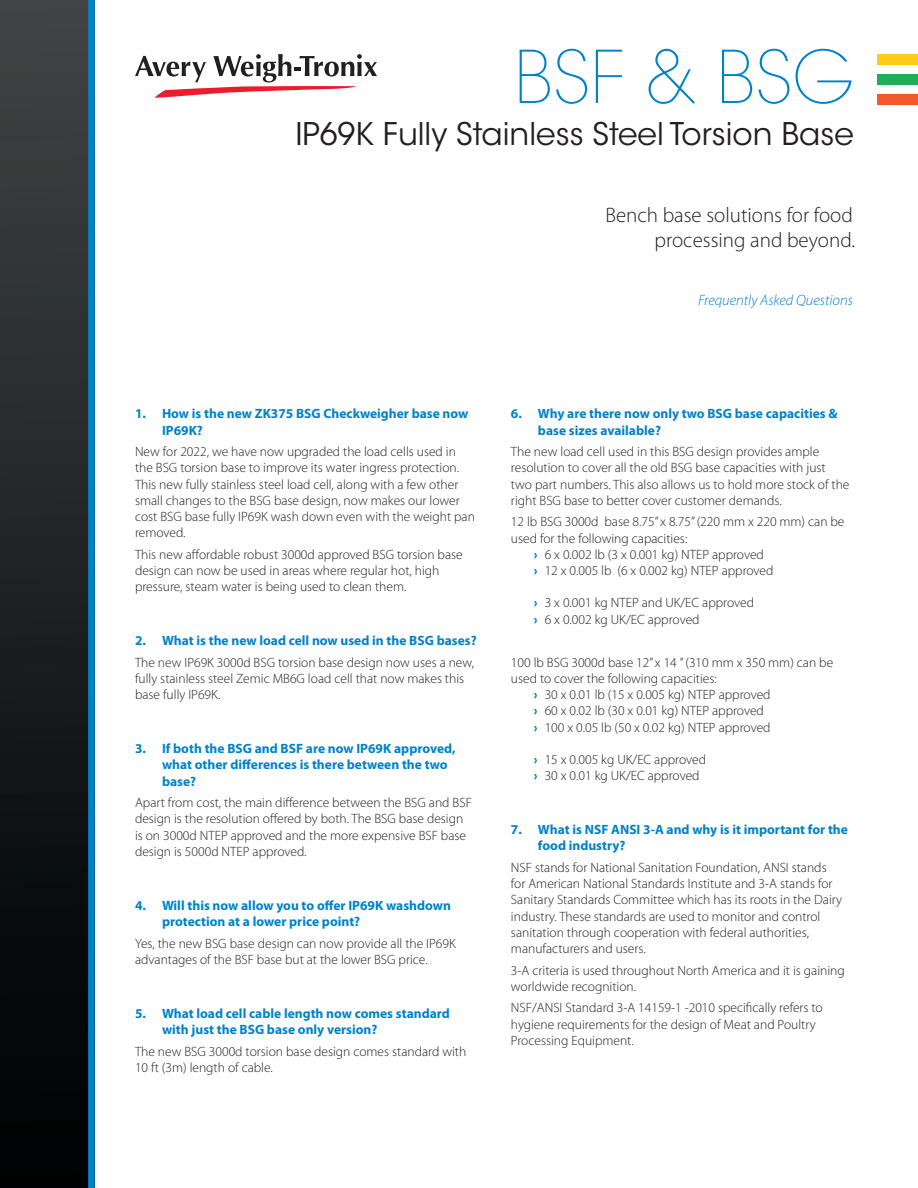
<style>
.page{position:relative;width:918px;height:1188px;background:#fff}
.page>*{position:absolute;margin:0;border:0;box-sizing:border-box;transform-origin:0 0}
.t1{font:200 72px "ITC Avant Garde Std";color:#0082c8}
.t2{font:31.05px "ITC Avant Garde Std";color:#231f20}
.t3{font:300 21px/25.2px "Myriad Pro";color:#231f20;text-align:right}
.t4{font:italic 300 15px "Myriad Pro";color:#0082c8}
.t5{font:300 13.5px/16.2px "Myriad Pro";color:#231f20}
.t6{font:700 13.5px/16.2px "Myriad Pro";color:#0082c8}
.s1{font-weight:900;color:#0082c8}
</style>
<div class="page">
<div style="left:0;top:0;width:94px;height:1188px;background:linear-gradient(to bottom,#424545,#000)"></div>
<svg style="left:135px;top:54px;width:242px;height:44px"></svg>
<div style="left:88px;top:0;width:7px;height:1188px;background:#0082c8"></div>
<div style="left:878px;top:54px;width:40px;height:10px;background:#fecb1b"></div>
<div style="left:878px;top:74px;width:40px;height:11px;background:#21ad57"></div>
<div style="left:878px;top:94px;width:40px;height:11px;background:#f1592c"></div>
<h1 class="t1" style="left:514px;top:35px;width:341px">BSF &amp; BSG</h1>
<h2 class="t2" style="left:295px;top:115px;width:560px">IP69K Fully Stainless Steel Torsion Base</h2>
<h3 class="t3" style="left:605px;top:202px;width:251px">Bench base solutions for food processing and beyond.</h3>
<p class="t4" style="left:698px;top:292px;width:156px">Frequently Asked Questions</p>
<p class="t6" style="left:162px;top:406px;width:308px;text-indent:-27px">1. How is the new ZK375 BSG Checkweigher base now<br>IP69K?</p>
<p class="t5" style="left:135px;top:444px;width:341px">New for 2022, we have now upgraded the load cells used in the BSG torsion base to improve its water ingress protection.<br>This new fully stainless steel load cell, along with a few other small changes to the BSG base design, now makes our lower cost BSG base fully IP69K wash down even with the weight pan removed.</p>
<p class="t5" style="left:135px;top:546px;width:329px">This new affordable robust 3000d approved BSG torsion base design can now be used in areas where regular hot, high pressure, steam water is being used to clean them.</p>
<p class="t6" style="left:135px;top:633px;width:343px">2. What is the new load cell now used in the BSG bases?</p>
<p class="t5" style="left:135px;top:654px;width:341px">The new IP69K 3000d BSG torsion base design now uses a new, fully stainless steel Zemic MB6G load cell that now makes this base fully IP69K.</p>
<p class="t6" style="left:162px;top:741px;width:295px;text-indent:-27px">3. If both the BSG and BSF are now IP69K approved, what other differences is there between the two base?</p>
<p class="t5" style="left:135px;top:795px;width:338px">Apart from cost, the main difference between the BSG and BSF design is the resolution offered by both. The BSG base design is on 3000d NTEP approved and the more expensive BSF base design is 5000d NTEP approved.</p>
<p class="t6" style="left:162px;top:897px;width:291px;text-indent:-27px">4. Will this now allow you to offer IP69K washdown protection at a lower price point?</p>
<p class="t5" style="left:135px;top:935px;width:322px">Yes, the new BSG base design can now provide all the IP69K advantages of the BSF base but at the lower BSG price.</p>
<p class="t6" style="left:162px;top:1005px;width:289px;text-indent:-27px">5. What load cell cable length now comes standard with just the BSG base only version?</p>
<p class="t5" style="left:135px;top:1043px;width:333px">The new BSG 3000d torsion base design comes standard with<br>10 ft (3m) length of cable.</p>
<p class="t6" style="left:538px;top:406px;width:301px;text-indent:-27px">6. Why are there now only two BSG base capacities &amp; base sizes available?</p>
<p class="t5" style="left:511px;top:444px;width:340px">The new load cell used in this BSG design provides ample resolution to cover all the old BSG base capacities with just two part numbers. This also allows us to hold more stock of the right BSG base to better cover customer demands.</p>
<p class="t5" style="left:511px;top:514px;width:335px">12 lb BSG 3000d base 8.75” x 8.75” (220 mm x 220 mm) can be</p>
<p class="t5" style="left:511px;top:530px;width:178px">used for the following capacities:</p>
<p class="t5" style="left:534px;top:546px;width:232px"><span class="s1">›</span> 6 x 0.002 lb (3 x 0.001 kg) NTEP approved</p>
<p class="t5" style="left:534px;top:563px;width:241px"><span class="s1">›</span> 12 x 0.005 lb (6 x 0.002 kg) NTEP approved</p>
<p class="t5" style="left:534px;top:595px;width:222px"><span class="s1">›</span> 3 x 0.001 kg NTEP and UK/EC approved <span class="s1">›</span> 6 x 0.002 kg UK/EC approved</p>
<p class="t5" style="left:511px;top:654px;width:324px">100 lb BSG 3000d base 12” x 14 ” (310 mm x 350 mm) can be</p>
<p class="t5" style="left:511px;top:671px;width:207px">used to cover the following capacities:</p>
<p class="t5" style="left:534px;top:687px;width:238px"><span class="s1">›</span> 30 x 0.01 lb (15 x 0.005 kg) NTEP approved</p>
<p class="t5" style="left:534px;top:703px;width:232px"><span class="s1">›</span> 60 x 0.02 lb (30 x 0.01 kg) NTEP approved</p>
<p class="t5" style="left:534px;top:719px;width:238px"><span class="s1">›</span> 100 x 0.05 lb (50 x 0.02 kg) NTEP approved</p>
<p class="t5" style="left:534px;top:752px;width:174px"><span class="s1">›</span> 15 x 0.005 kg UK/EC approved <span class="s1">›</span> 30 x 0.01 kg UK/EC approved</p>
<p class="t6" style="left:538px;top:822px;width:312px;text-indent:-27px">7. What is NSF ANSI 3-A and why is it important for the food industry?</p>
<p class="t5" style="left:511px;top:860px;width:333px">NSF stands for National Sanitation Foundation, ANSI stands for American National Standards Institute and 3-A stands for Sanitary Standards Committee which has its roots in the Dairy industry. These standards are used to monitor and control sanitation through cooperation with federal authorities, manufacturers and users.</p>
<p class="t5" style="left:511px;top:962px;width:335px">3-A criteria is used throughout North America and it is gaining worldwide recognition.</p>
<p class="t5" style="left:511px;top:1000px;width:313px">NSF/ANSI Standard 3-A 14159-1 -2010 specifically refers to hygiene requirements for the design of Meat and Poultry<br>Processing Equipment.</p>
</div>
